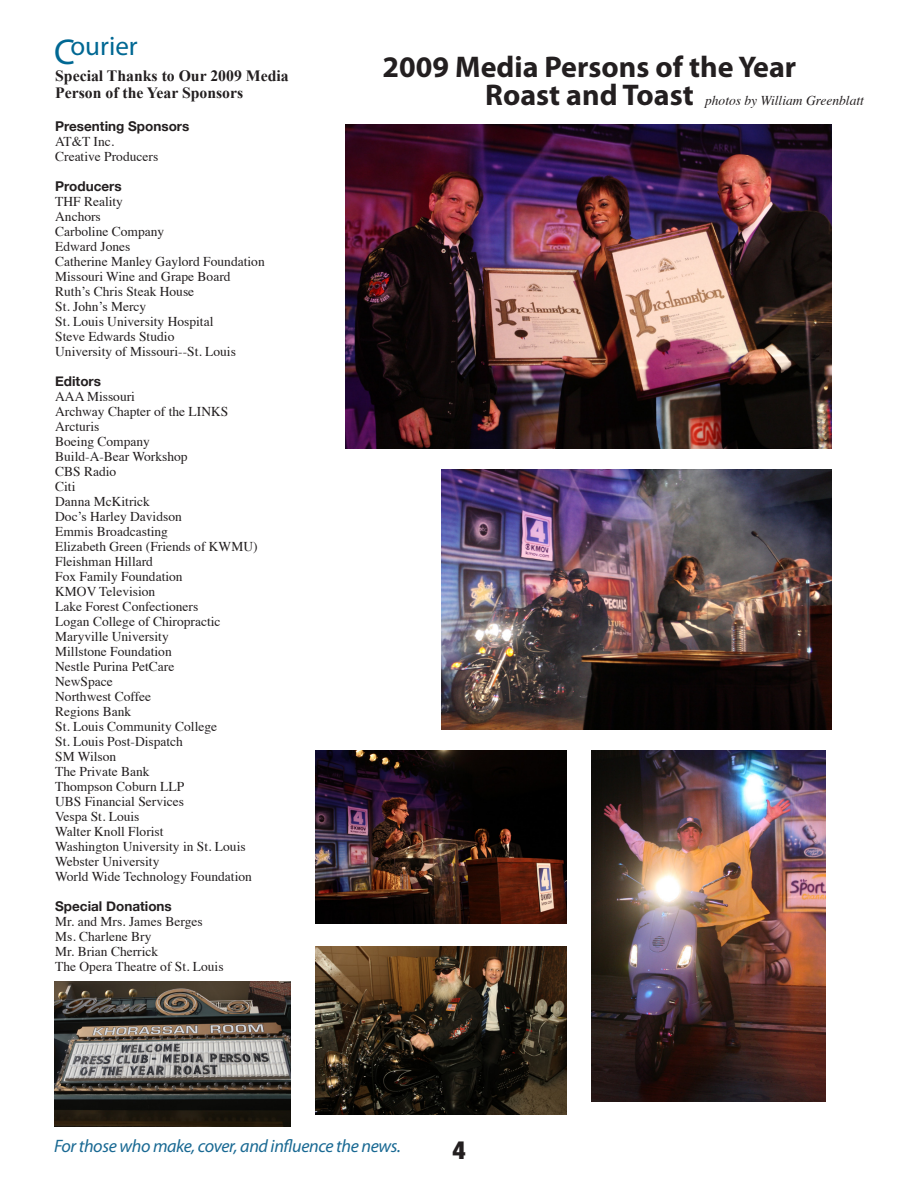
<style>
.page{position:relative;width:918px;height:1188px;background:#fff}
.page>*{position:absolute;margin:0;border:0;box-sizing:border-box;transform-origin:0 0}
.t1{font:36px "Myriad Pro";color:#006893}
.t2{font:700 30px "Myriad Pro";color:#231f20}
.t3{font:27px "Myriad Pro";color:#006893}
.t4{font:900 condensed 25.5px "Helvetica Neue";color:#231f20}
.t5{font:italic 18px "Myriad Pro";letter-spacing:-.02em;color:#196993}
.t6{font:700 15.75px/16.5px "Times New Roman";color:#231f20}
.t7{font:13.5px "Times";color:#231f20}
.t8{font:700 13.5px "Helvetica Neue";color:#231f20}
.t9{font:italic 13.5px "Times";color:#231f20}
</style>
<div class="page">
<img style="left:54px;top:981px;width:237px;height:145px">
<img style="left:591px;top:750px;width:234px;height:351px">
<img style="left:315px;top:750px;width:252px;height:173px">
<img style="left:441px;top:469px;width:391px;height:261px">
<img style="left:346px;top:125px;width:486px;height:324px">
<img style="left:315px;top:947px;width:252px;height:168px">
<p class="t3" style="left:70px;top:30px;width:69px">ourier</p>
<p class="t1" style="left:54px;top:29px;width:22px">C</p>
<p class="t6" style="left:55px;top:67px;width:235px">Special Thanks to Our 2009 Media<br>Person of the Year Sponsors</p>
<p class="t8" style="left:55px;top:118px;width:136px">Presenting Sponsors</p>
<p class="t7" style="left:55px;top:129px;width:60px">AT&amp;T Inc.</p>
<p class="t7" style="left:55px;top:144px;width:105px">Creative Producers</p>
<p class="t8" style="left:55px;top:178px;width:68px">Producers</p>
<p class="t7" style="left:55px;top:189px;width:69px">THF Reality</p>
<p class="t7" style="left:55px;top:204px;width:47px">Anchors</p>
<p class="t7" style="left:55px;top:219px;width:111px">Carboline Company</p>
<p class="t7" style="left:55px;top:234px;width:77px">Edward Jones</p>
<p class="t7" style="left:55px;top:249px;width:211px">Catherine Manley Gaylord Foundation</p>
<p class="t7" style="left:55px;top:264px;width:177px">Missouri Wine and Grape Board</p>
<p class="t7" style="left:55px;top:279px;width:141px">Ruth’s Chris Steak House</p>
<p class="t7" style="left:55px;top:294px;width:93px">St. John’s Mercy</p>
<p class="t7" style="left:55px;top:309px;width:160px">St. Louis University Hospital</p>
<p class="t7" style="left:55px;top:324px;width:121px">Steve Edwards Studio</p>
<p class="t7" style="left:55px;top:339px;width:182px">University of Missouri--St. Louis</p>
<p class="t8" style="left:55px;top:373px;width:47px">Editors</p>
<p class="t7" style="left:55px;top:384px;width:81px">AAA Missouri</p>
<p class="t7" style="left:55px;top:399px;width:175px">Archway Chapter of the LINKS</p>
<p class="t7" style="left:55px;top:414px;width:46px">Arcturis</p>
<p class="t7" style="left:55px;top:429px;width:96px">Boeing Company</p>
<p class="t7" style="left:55px;top:444px;width:134px">Build-A-Bear Workshop</p>
<p class="t7" style="left:55px;top:459px;width:63px">CBS Radio</p>
<p class="t7" style="left:55px;top:474px;width:22px">Citi</p>
<p class="t7" style="left:55px;top:489px;width:96px">Danna McKitrick</p>
<p class="t7" style="left:55px;top:504px;width:128px">Doc’s Harley Davidson</p>
<p class="t7" style="left:55px;top:519px;width:114px">Emmis Broadcasting</p>
<p class="t7" style="left:55px;top:534px;width:204px">Elizabeth Green (Friends of KWMU)</p>
<p class="t7" style="left:55px;top:549px;width:99px">Fleishman Hillard</p>
<p class="t7" style="left:55px;top:564px;width:129px">Fox Family Foundation</p>
<p class="t7" style="left:55px;top:579px;width:102px">KMOV Television</p>
<p class="t7" style="left:55px;top:594px;width:145px">Lake Forest Confectioners</p>
<p class="t7" style="left:55px;top:609px;width:167px">Logan College of Chiropractic</p>
<p class="t7" style="left:55px;top:624px;width:115px">Maryville University</p>
<p class="t7" style="left:55px;top:639px;width:118px">Millstone Foundation</p>
<p class="t7" style="left:55px;top:654px;width:121px">Nestle Purina PetCare</p>
<p class="t7" style="left:55px;top:669px;width:59px">NewSpace</p>
<p class="t7" style="left:55px;top:684px;width:98px">Northwest Coffee</p>
<p class="t7" style="left:55px;top:699px;width:78px">Regions Bank</p>
<p class="t7" style="left:55px;top:714px;width:164px">St. Louis Community College</p>
<p class="t7" style="left:55px;top:729px;width:129px">St. Louis Post-Dispatch</p>
<p class="t7" style="left:55px;top:744px;width:63px">SM Wilson</p>
<p class="t7" style="left:55px;top:759px;width:96px">The Private Bank</p>
<p class="t7" style="left:55px;top:774px;width:131px">Thompson Coburn LLP</p>
<p class="t7" style="left:55px;top:789px;width:130px">UBS Financial Services</p>
<p class="t7" style="left:55px;top:804px;width:86px">Vespa St. Louis</p>
<p class="t7" style="left:55px;top:819px;width:110px">Walter Knoll Florist</p>
<p class="t7" style="left:55px;top:834px;width:192px">Washington University in St. Louis</p>
<p class="t7" style="left:55px;top:849px;width:106px">Webster University</p>
<p class="t7" style="left:55px;top:864px;width:198px">World Wide Technology Foundation</p>
<p class="t8" style="left:55px;top:898px;width:118px">Special Donations</p>
<p class="t7" style="left:55px;top:909px;width:149px">Mr. and Mrs. James Berges</p>
<p class="t7" style="left:55px;top:924px;width:98px">Ms. Charlene Bry</p>
<p class="t7" style="left:55px;top:939px;width:105px">Mr. Brian Cherrick</p>
<p class="t7" style="left:55px;top:954px;width:170px">The Opera Theatre of St. Louis</p>
<p class="t2" style="left:383px;top:47px;width:415px">2009 Media Persons of the Year</p>
<p class="t2" style="left:485px;top:75px;width:210px">Roast and Toast</p>
<p class="t9" style="left:705px;top:89px;width:160px">photos by William Greenblatt</p>
<p class="t5" style="left:54px;top:1135px;width:348px">For those who make, cover, and influence the news.</p>
<p class="t4" style="left:452px;top:1134px;width:15px">4</p>
</div>
